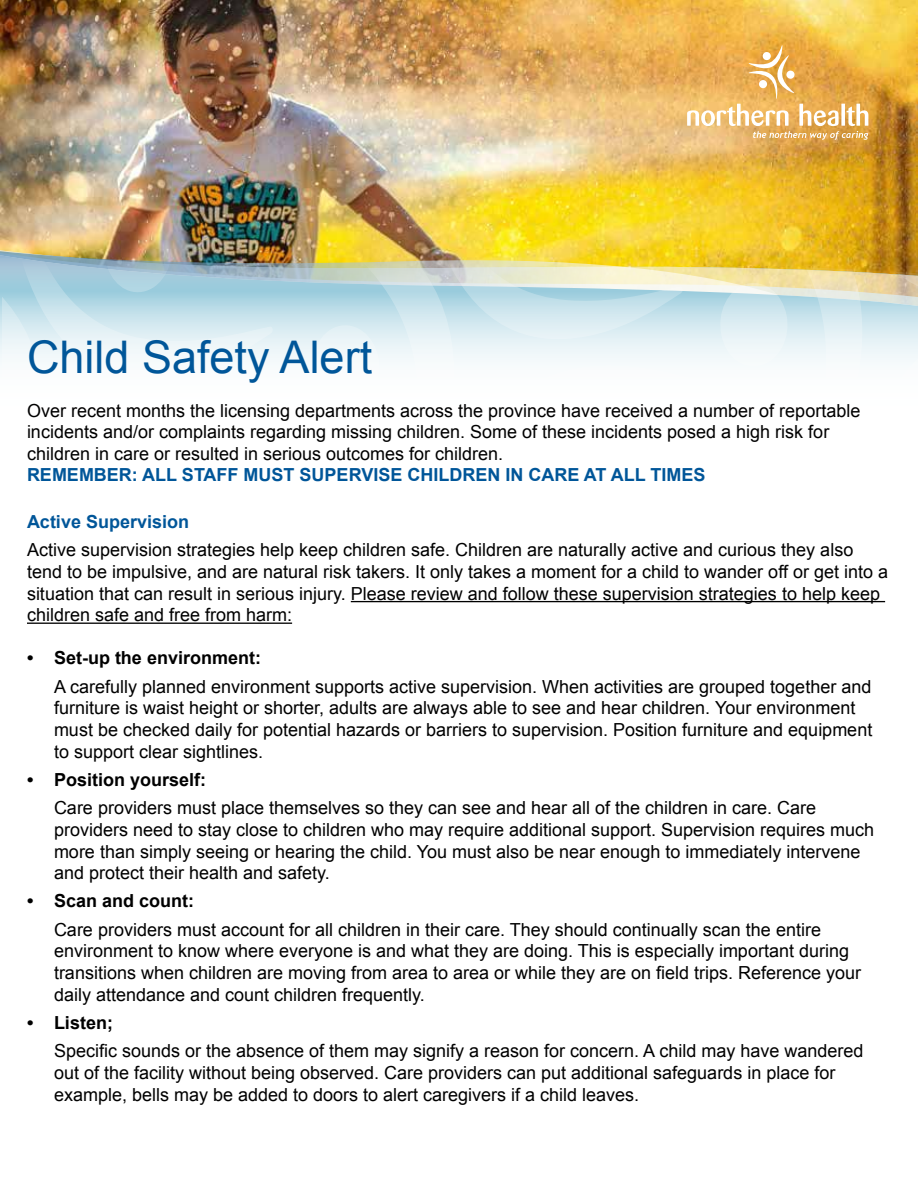
<style>
.page{position:relative;width:918px;height:1188px;background:#fff}
.page>*{position:absolute;margin:0;border:0;box-sizing:border-box;transform-origin:0 0}
.t1{font:45px "Arial";color:#005699}
.t2{font:18px/21.6px "Arial";color:#000}
.t3{font:700 18px "Arial";color:#005699}
.t4{font:700 18px "Arial";color:#000}
</style>
<div class="page">
<img style="left:0;top:0;width:918px;height:250px">
<svg style="left:687px;top:45px;width:181px;height:95px;background:#ebb767"></svg>
<svg style="left:449px;top:248px;width:145px;height:114px;background:#d7e7e4"></svg>
<svg style="left:494px;top:248px;width:100px;height:29px;background:#f1e382"></svg>
<img style="left:2px;top:248px;width:447px;height:114px">
<svg style="left:594px;top:248px;width:106px;height:114px;background:#e0e7c7"></svg>
<svg style="left:700px;top:248px;width:218px;height:114px;background:#dedcba"></svg>
<hr style="left:351px;top:601px;width:534px;height:1px;background:#000">
<hr style="left:27px;top:623px;width:265px;height:1px;background:#000">
<h1 class="t1" style="left:27px;top:328px;width:347px">Child Safety Alert</h1>
<p class="t2" style="left:27px;top:400px;width:835px">Over recent months the licensing departments across the province have received a number of reportable incidents and/or complaints regarding missing children. Some of these incidents posed a high risk for children in care or resulted in serious outcomes for children.</p>
<p class="t3" style="left:27px;top:463px;width:680px">REMEMBER: ALL STAFF MUST SUPERVISE CHILDREN IN CARE AT ALL TIMES</p>
<p class="t3" style="left:27px;top:510px;width:164px">Active Supervision</p>
<p class="t2" style="left:27px;top:540px;width:863px">Active supervision strategies help keep children safe. Children are naturally active and curious they also tend to be impulsive, and are natural risk takers. It only takes a moment for a child to wander off or get into a situation that can result in serious injury. Please review and follow these supervision strategies to help keep children safe and free from harm:</p>
<p class="t4" style="left:27px;top:646px;width:236px">• Set-up the environment:</p>
<p class="t2" style="left:54px;top:676px;width:820px">A carefully planned environment supports active supervision. When activities are grouped together and furniture is waist height or shorter, adults are always able to see and hear children. Your environment must be checked daily for potential hazards or barriers to supervision. Position furniture and equipment to support clear sightlines.</p>
<p class="t4" style="left:27px;top:768px;width:181px">• Position yourself:</p>
<p class="t2" style="left:54px;top:797px;width:822px">Care providers must place themselves so they can see and hear all of the children in care. Care providers need to stay close to children who may require additional support. Supervision requires much more than simply seeing or hearing the child. You must also be near enough to immediately intervene and protect their health and safety.</p>
<p class="t4" style="left:27px;top:889px;width:169px">• Scan and count:</p>
<p class="t2" style="left:54px;top:919px;width:809px">Care providers must account for all children in their care. They should continually scan the entire environment to know where everyone is and what they are doing. This is especially important during transitions when children are moving from area to area or while they are on field trips. Reference your daily attendance and count children frequently.</p>
<p class="t4" style="left:27px;top:1011px;width:88px">• Listen;</p>
<p class="t2" style="left:54px;top:1040px;width:811px">Specific sounds or the absence of them may signify a reason for concern. A child may have wandered out of the facility without being observed. Care providers can put additional safeguards in place for example, bells may be added to doors to alert caregivers if a child leaves.</p>
</div>
